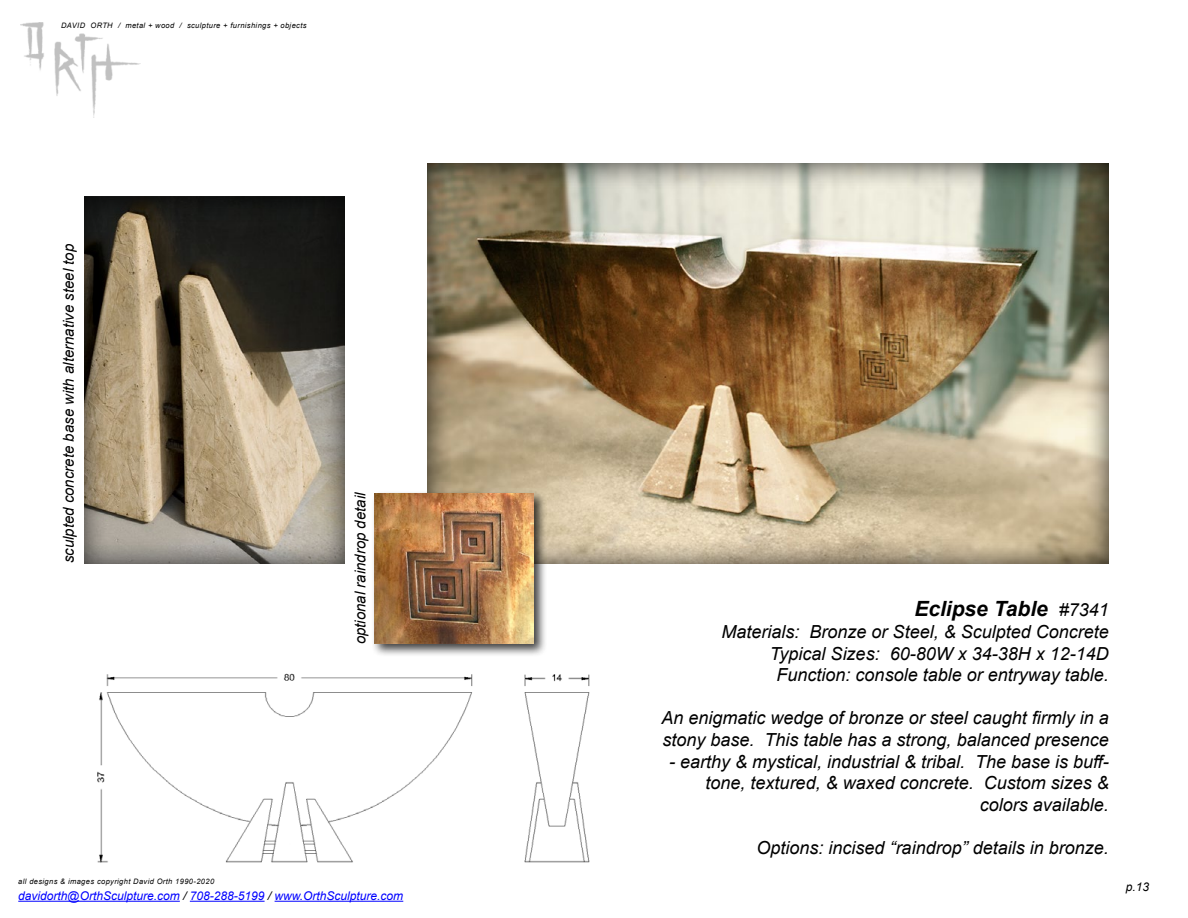
<style>
.page{position:relative;width:1188px;height:918px;background:#fff}
.page>*{position:absolute;margin:0;border:0;box-sizing:border-box;transform-origin:0 0}
.t1{font:italic 700 21px "Arial";color:#000}
.t2{font:italic 18px/21.6px "Arial";color:#000;text-align:right}
.t3{font:italic 15px "Arial";color:#000}
.t4{font:italic 12px "Arial";color:#00f}
.t5{font:italic 12px "Arial";color:#000}
.t6{font:italic 7.5px "Arial";letter-spacing:.05em;color:#000}
.s1{color:#000}
.s2{font-weight:400;font-size:18px}
</style>
<div class="page">
<img style="left:20px;top:23px;width:120px;height:94px">
<hr style="left:18px;top:901px;width:162px;height:1px;background:#00f">
<hr style="left:190px;top:901px;width:75px;height:1px;background:#00f">
<hr style="left:275px;top:901px;width:128px;height:1px;background:#00f">
<div style="left:414px;top:153px;width:708px;height:411px;background:#000;opacity:.75"></div>
<img style="left:97px;top:673px;width:493px;height:190px">
<div style="left:71px;top:186px;width:286px;height:378px;background:#000;opacity:.75"></div>
<div style="left:371px;top:490px;width:177px;height:167px;background:#000;opacity:.75"></div>
<img style="left:374px;top:493px;width:160px;height:150px">
<p class="t6" style="left:61px;top:21px;width:247px">DAVID ORTH / metal + wood / sculpture + furnishings + objects</p>
<p class="t3" style="left:59px;top:563px;width:321px;rotate:-90deg">sculpted concrete base with alternative steel top</p>
<p class="t3" style="left:351px;top:644px;width:154px;rotate:-90deg">optional raindrop detail</p>
<p class="t6" style="left:18px;top:876px;width:197px">all designs &amp; images copyright David Orth 1990-2020</p>
<p class="t4" style="left:18px;top:888px;width:387px">davidorth@OrthSculpture.com <span class="s1">/</span> 708-288-5199 <span class="s1">/</span> www.OrthSculpture.com</p>
<p class="t1" style="left:914px;top:595px;width:196px">Eclipse Table <span class="s2">#7341</span></p>
<p class="t2" style="left:722px;top:621px;width:389px">Materials: Bronze or Steel, &amp; Sculpted Concrete<br>Typical Sizes: 60-80W x 34-38H x 12-14D<br>Function: console table or entryway table.</p>
<p class="t2" style="left:662px;top:708px;width:449px;text-align:left">An enigmatic wedge of bronze or steel caught firmly in a stony base. This table has a strong, balanced presence</p>
<p class="t2" style="left:669px;top:751px;width:441px">- earthy &amp; mystical, industrial &amp; tribal. The base is buff&shy;tone, textured, &amp; waxed concrete. Custom sizes &amp; colors available.</p>
<p class="t2" style="left:757px;top:837px;width:354px">Options: incised “raindrop” details in bronze.</p>
<p class="t5" style="left:1126px;top:879px;width:25px">p.13</p>
</div>
